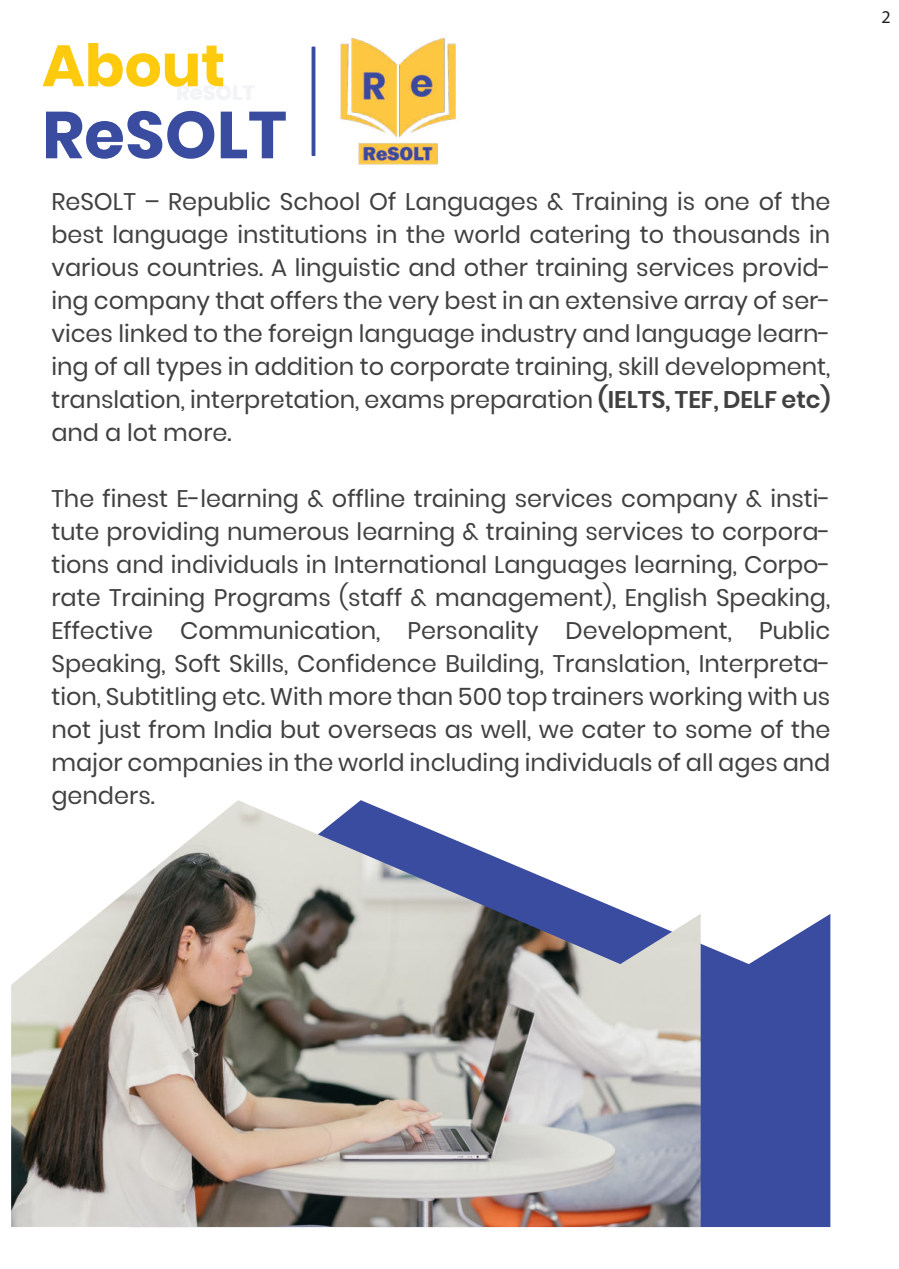
<style>
.page{position:relative;width:899px;height:1269px;background:#fff}
.page>*{position:absolute;margin:0;border:0;box-sizing:border-box;transform-origin:0 0}
.t1{font:700 66px "Poppins";color:#3a4c9f}
.t2{font:700 58.5px "Poppins";color:#fdca0d}
.t3{font:24px/33px "Poppins";color:#414141;text-align:justify}
.t4{font:18px "Myriad Pro";color:#231f20}
.s1{font-weight:600}
</style>
<div class="page">
<svg style="left:701px;top:914px;width:129px;height:313px;background:#4d5da8"></svg>
<img style="left:340px;top:38px;width:116px;height:127px">
<img style="left:11px;top:800px;width:690px;height:427px">
<hr style="left:312px;top:47px;width:3px;height:109px;background:#3a4c9f">
<h2 class="t2" style="left:42px;top:37px;width:185px">About</h2>
<h1 class="t1" style="left:42px;top:103px;width:246px">ReSOLT</h1>
<p class="t3" style="left:51px;top:185px;width:781px">ReSOLT – Republic School Of Languages &amp; Training is one of the best language institutions in the world catering to thousands in various countries. A linguistic and other training services provid&shy;ing company that offers the very best in an extensive array of ser&shy;vices linked to the foreign language industry and language learn&shy;ing of all types in addition to corporate training, skill development, translation, interpretation, exams preparation <span class="s1">(IELTS, TEF, DELF etc) </span>and a lot more.</p>
<p class="t3" style="left:51px;top:482px;width:781px">The finest E-learning &amp; offline training services company &amp; insti&shy;tute providing numerous learning &amp; training services to corpora&shy;tions and individuals in International Languages learning, Corpo&shy;rate Training Programs (staff &amp; management), English Speaking, Effective Communication, Personality Development, Public Speaking, Soft Skills, Confidence Building, Translation, Interpreta&shy;tion, Subtitling etc. With more than 500 top trainers working with us not just from India but overseas as well, we cater to some of the major companies in the world including individuals of all ages and genders.</p>
<p class="t4" style="left:881px;top:7px;width:11px">2</p>
</div>
